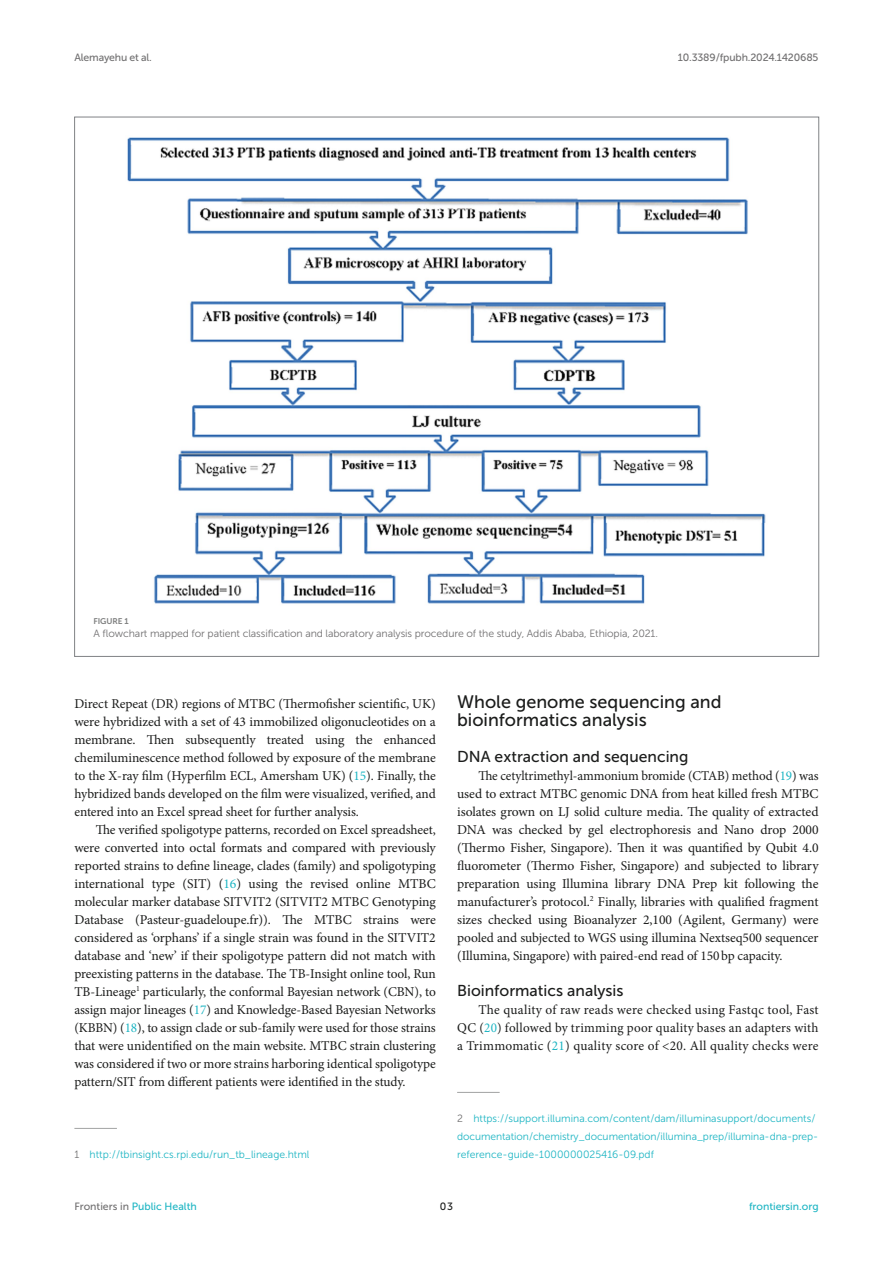
<style>
.page{position:relative;width:893px;height:1263px;background:#fff}
.page>*{position:absolute;margin:0;border:0;box-sizing:border-box;transform-origin:0 0}
.HEAD_2{font:18px/18px "Museo Sans 500";color:#1b1c1b}
.HEAD_3_after_HEAD_2{font:15.75px "Museo Sans 500";color:#1b1c1b}
.TEXT_FLUSH{font:15.75px "Museo Sans 500";color:#1b1c1b}
.TEXT_FLUSH-2{font:13.5px/18px "Minion Pro";letter-spacing:.01em;color:#1b1c1b;text-align:justify}
.TEXT{font:13.5px/18px "Minion Pro";letter-spacing:-.005em;color:#1b1c1b;text-align:justify}
.FOOTNOTE{font:10.5px/18px "Museo Sans 300";color:#1db5c3}
.FIG_LEG{font:10.5px "Museo Sans 300";letter-spacing:-.01em;color:#706f70}
.t1{font:10.5px "Museo Sans 500";letter-spacing:-.015em;color:#706f70}
.t2{font:10.5px "Museo Sans 500";color:#1db5c3}
.t3{font:10.5px "Museo Sans 500";color:#1b1c1b}
.FIG_HD{font:8.25px "Museo Sans 700";letter-spacing:-.01em;color:#7e7f7f}
.s1{color:#1db5c3}
.s2{color:#706f70}
</style>
<div class="page">
<hr style="left:74px;top:1128px;width:43px;height:1px;background:#a2a3a3">
<hr style="left:457px;top:1092px;width:43px;height:1px;background:#a2a3a3">
<img style="left:127px;top:137px;width:639px;height:467px">
<p class="t1" style="left:74px;top:51px;width:79px">Alemayehu et al.</p>
<p class="t1" style="left:678px;top:51px;width:142px">10.3389/fpubh.2024.1420685</p>
<p class="FIG_HD" style="left:94px;top:616px;width:37px">FIGURE 1</p>
<p class="FIG_LEG" style="left:94px;top:628px;width:566px">A flowchart mapped for patient classification and laboratory analysis procedure of the study, Addis Ababa, Ethiopia, 2021.</p>
<p class="TEXT_FLUSH-2" style="left:74px;top:695px;width:363px">Direct Repeat (DR) regions of MTBC (Thermofisher scientific, UK) were hybridized with a set of 43 immobilized oligonucleotides on a membrane. Then subsequently treated using the enhanced chemiluminescence method followed by exposure of the membrane to the X-ray film (Hyperfilm ECL, Amersham UK) (<span class="s1">15</span>). Finally, the hybridized bands developed on the film were visualized, verified, and entered into an Excel spread sheet for further analysis.</p>
<p class="TEXT" style="left:74px;top:821px;width:363px;text-indent:21px">The verified spoligotype patterns, recorded on Excel spreadsheet, were converted into octal formats and compared with previously reported strains to define lineage, clades (family) and spoligotyping international type (SIT) (<span class="s1">16</span>) using the revised online MTBC molecular marker database SITVIT2 (SITVIT2 MTBC Genotyping Database (Pasteur-guadeloupe.fr)). The MTBC strains were considered as ‘orphans’ if a single strain was found in the SITVIT2 database and ‘new’ if their spoligotype pattern did not match with preexisting patterns in the database. The TB-Insight online tool, Run TB-Lineage<sup>1</sup> particularly, the conformal Bayesian network (CBN), to assign major lineages (<span class="s1">17</span>) and Knowledge-Based Bayesian Networks (KBBN) (<span class="s1">18</span>), to assign clade or sub-family were used for those strains that were unidentified on the main website. MTBC strain clustering was considered if two or more strains harboring identical spoligotype pattern/SIT from different patients were identified in the study.</p>
<p class="FOOTNOTE" style="left:74px;top:1145px;width:237px"><span class="s2">1</span> http://tbinsight.cs.rpi.edu/run_tb_lineage.html</p>
<p class="HEAD_2" style="left:457px;top:693px;width:266px">Whole genome sequencing and bioinformatics analysis</p>
<p class="HEAD_3_after_HEAD_2" style="left:457px;top:748px;width:233px">DNA extraction and sequencing</p>
<p class="TEXT_FLUSH-2" style="left:457px;top:767px;width:363px;text-indent:21px">The cetyltrimethyl-ammonium bromide (CTAB) method (<span class="s1">19</span>) was used to extract MTBC genomic DNA from heat killed fresh MTBC isolates grown on LJ solid culture media. The quality of extracted DNA was checked by gel electrophoresis and Nano drop 2000 (Thermo Fisher, Singapore). Then it was quantified by Qubit 4.0 fluorometer (Thermo Fisher, Singapore) and subjected to library preparation using Illumina library DNA Prep kit following the manufacturer’s protocol.<sup>2</sup> Finally, libraries with qualified fragment sizes checked using Bioanalyzer 2,100 (Agilent, Germany) were pooled and subjected to WGS using illumina Nextseq500 sequencer (Illumina, Singapore) with paired-end read of 150bp capacity.</p>
<p class="TEXT_FLUSH" style="left:457px;top:982px;width:168px">Bioinformatics analysis</p>
<p class="TEXT_FLUSH-2" style="left:457px;top:1001px;width:363px;text-align:right">The quality of raw reads were checked using Fastqc tool, Fast<br>QC (<span class="s1">20</span>) followed by trimming poor quality bases an adapters with</p>
<p class="TEXT_FLUSH-2" style="left:457px;top:1037px;width:363px">a Trimmomatic (<span class="s1">21</span>) quality score of &lt;20. All quality checks were</p>
<p class="FOOTNOTE" style="left:457px;top:1109px;width:363px"><span class="s2">2</span> https://support.illumina.com/content/dam/illuminasupport/documents/ documentation/chemistry_documentation/illumina_prep/illumina-dna-prep&shy;reference-guide-1000000025416-09.pdf</p>
<p class="t2" style="left:74px;top:1200px;width:124px"><span class="s2">Frontiers in</span> Public Health</p>
<p class="t3" style="left:440px;top:1200px;width:15px">03</p>
<p class="t2" style="left:749px;top:1200px;width:71px">frontiersin.org</p>
</div>
